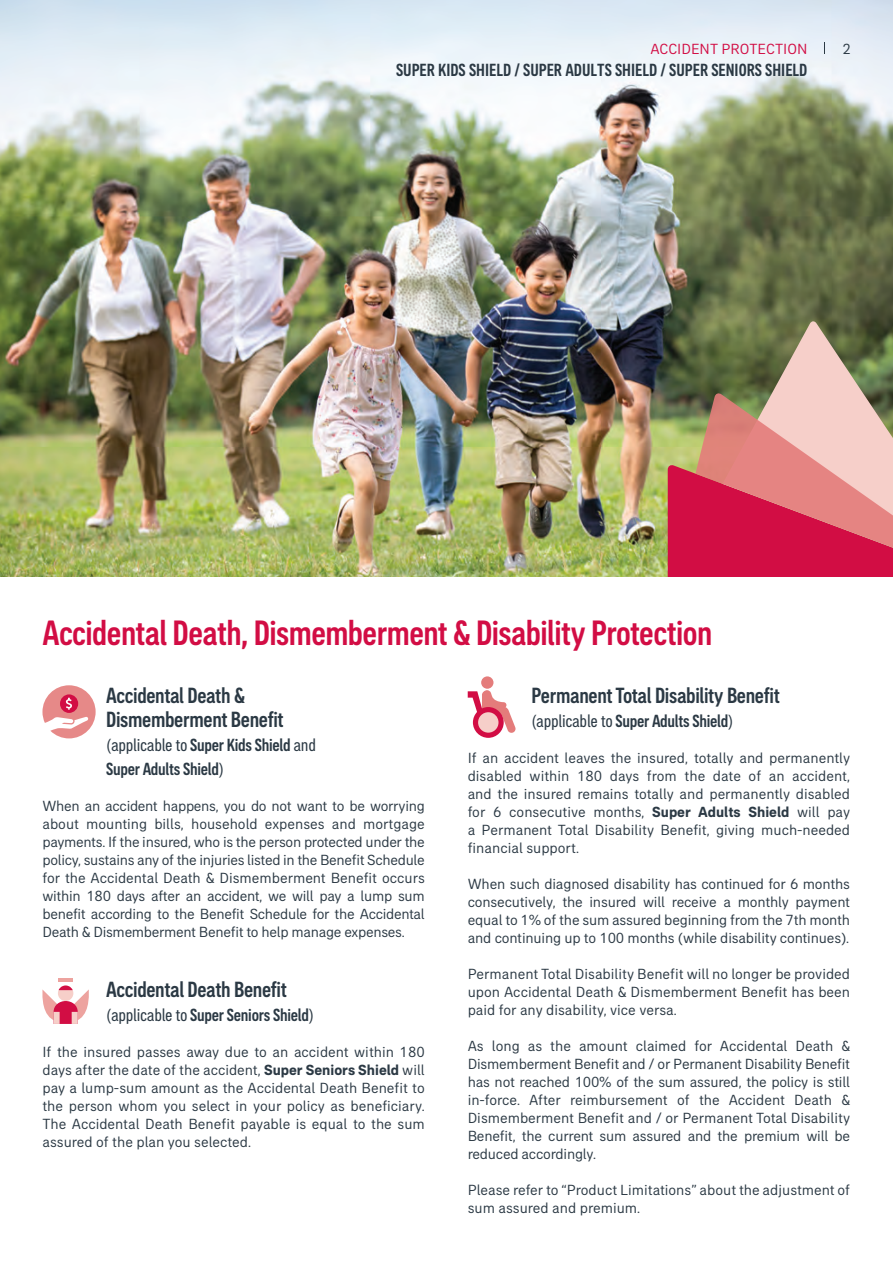
<style>
.page{position:relative;width:893px;height:1263px;background:#fff}
.page>*{position:absolute;margin:0;border:0;box-sizing:border-box;transform-origin:0 0}
.t1{font:500 condensed 36px "AIA Everest";letter-spacing:-.015em;color:#d20d44}
.t2{font:500 condensed 22.5px/24px "AIA Everest";letter-spacing:-.015em;color:#2b3944}
.t3{font:500 condensed 18px/24px "AIA Everest";letter-spacing:-.015em;color:#2b3944}
.t4{font:15px/18px "AIA Everest";letter-spacing:-.005em;color:#2b3944;text-align:justify}
.t5{font:15px "AIA Everest";color:#d20d44}
.s1{font-weight:400}
.s2{font-weight:700}
</style>
<div class="page">
<img style="left:0;top:0;width:893px;height:576px">
<svg style="left:668px;top:320px;width:225px;height:256px;background:#bc6e6d"></svg>
<hr style="left:58px;top:978px;width:15px;height:4px;background:#eda39f">
<svg style="left:42px;top:985px;width:47px;height:39px"></svg>
<svg style="left:42px;top:685px;width:54px;height:53px"></svg>
<div style="left:481px;top:676px;width:12px;height:13px;background:#e47c7b;border-radius:50%"></div>
<svg style="left:468px;top:690px;width:47px;height:48px"></svg>
<p class="t5" style="left:650px;top:40px;width:159px">ACCIDENT PROTECTION</p>
<p class="t4" style="left:842px;top:40px;width:10px">2</p>
<p class="t3" style="left:396px;top:57px;width:413px">SUPER KIDS SHIELD / SUPER ADULTS SHIELD / SUPER SENIORS SHIELD</p>
<h1 class="t1" style="left:42px;top:613px;width:671px">Accidental Death, Dismemberment &amp; Disability Protection</h1>
<h2 class="t2" style="left:106px;top:683px;width:179px">Accidental Death &amp;<br>Dismemberment Benefit</h2>
<p class="t3" style="left:106px;top:732px;width:211px"><span class="s1">(applicable to</span> Super Kids Shield <span class="s1">and<br></span>Super Adults Shield<span class="s1">)</span></p>
<p class="t4" style="left:42px;top:796px;width:384px">When an accident happens, you do not want to be worrying about mounting bills, household expenses and mortgage payments. If the insured, who is the person protected under the policy, sustains any of the injuries listed in the Benefit Schedule for the Accidental Death &amp; Dismemberment Benefit occurs within 180 days after an accident, we will pay a lump sum benefit according to the Benefit Schedule for the Accidental Death &amp; Dismemberment Benefit to help manage expenses.</p>
<h2 class="t2" style="left:106px;top:977px;width:182px">Accidental Death Benefit</h2>
<p class="t3" style="left:106px;top:1002px;width:209px"><span class="s1">(applicable to</span> Super Seniors Shield<span class="s1">)</span></p>
<p class="t4" style="left:42px;top:1042px;width:384px">If the insured passes away due to an accident within 180 days after the date of the accident, <span class="s2">Super Seniors Shield</span> will pay a lump-sum amount as the Accidental Death Benefit to the person whom you select in your policy as beneficiary.<br>The Accidental Death Benefit payable is equal to the sum assured of the plan you selected.</p>
<h2 class="t2" style="left:531px;top:683px;width:250px">Permanent Total Disability Benefit</h2>
<p class="t3" style="left:531px;top:708px;width:203px"><span class="s1">(applicable to</span> Super Adults Shield<span class="s1">)</span></p>
<p class="t4" style="left:468px;top:748px;width:384px">If an accident leaves the insured, totally and permanently disabled within 180 days from the date of an accident, and the insured remains totally and permanently disabled for 6 consecutive months, <span class="s2">Super Adults Shield</span> will pay a Permanent Total Disability Benefit, giving much-needed financial support.</p>
<p class="t4" style="left:468px;top:874px;width:384px">When such diagnosed disability has continued for 6 months consecutively, the insured will receive a monthly payment equal to 1% of the sum assured beginning from the 7th month and continuing up to 100 months (while disability continues).</p>
<p class="t4" style="left:468px;top:964px;width:384px">Permanent Total Disability Benefit will no longer be provided upon Accidental Death &amp; Dismemberment Benefit has been paid for any disability, vice versa.</p>
<p class="t4" style="left:468px;top:1036px;width:384px">As long as the amount claimed for Accidental Death &amp; Dismemberment Benefit and / or Permanent Disability Benefit has not reached 100% of the sum assured, the policy is still in-force. After reimbursement of the Accident Death &amp; Dismemberment Benefit and / or Permanent Total Disability Benefit, the current sum assured and the premium will be reduced accordingly.</p>
<p class="t4" style="left:468px;top:1180px;width:384px">Please refer to “Product Limitations” about the adjustment of sum assured and premium.</p>
</div>
